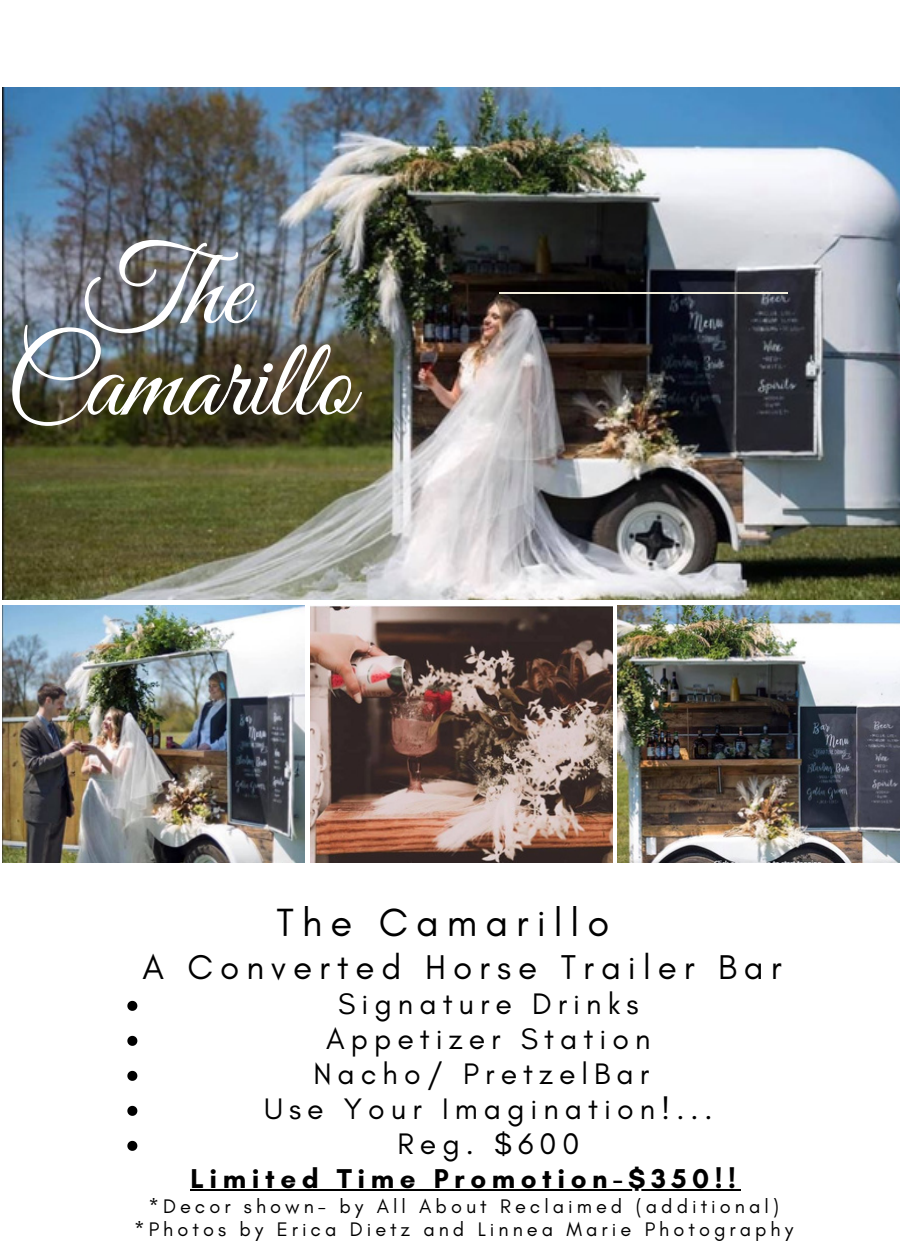
<style>
.page{position:relative;width:900px;height:1260px;background:#fff}
.page>*{position:absolute;margin:0;border:0;box-sizing:border-box;transform-origin:0 0}
.t1{font:112px/91.8px "Great Vibes";color:#fff;text-align:center}
.t2{font:40px "Glacial Indifference";letter-spacing:.2em;color:#000}
.t3{font:35px "Glacial Indifference";letter-spacing:.2em;color:#000}
.t4{font:30.25px/35px "Glacial Indifference";letter-spacing:.2em;color:#000;text-align:center}
.t5{font:700 27.75px "Glacial Indifference";letter-spacing:.2em;color:#000}
.t6{font:20px/23.2px "Glacial Indifference";letter-spacing:.2em;color:#000;text-align:center}
</style>
<div class="page">
<img style="left:3px;top:88px;width:897px;height:512px">
<img style="left:3px;top:605px;width:302px;height:257px">
<img style="left:310px;top:605px;width:302px;height:257px">
<img style="left:618px;top:605px;width:282px;height:257px">
<hr style="left:500px;top:292px;width:288px;height:2px;background:#f2eddb">
<svg style="left:127px;top:1001px;width:10px;height:10px"></svg>
<svg style="left:127px;top:1036px;width:10px;height:10px"></svg>
<svg style="left:127px;top:1071px;width:10px;height:10px"></svg>
<svg style="left:127px;top:1106px;width:10px;height:10px"></svg>
<svg style="left:127px;top:1141px;width:10px;height:10px"></svg>
<hr style="left:191px;top:1189px;width:550px;height:2px;background:#000">
<h1 class="t1" style="left:6px;top:252px;width:350px">The<br>Camarillo</h1>
<h2 class="t2" style="left:276px;top:898px;width:335px">The Camarillo</h2>
<h3 class="t3" style="left:143px;top:946px;width:641px">A Converted Horse Trailer Bar</h3>
<h3 class="t4" style="left:264px;top:986px;width:450px">Signature Drinks<br>Appetizer Station<br>Nacho/ PretzelBar<br>Use Your Imagination!...<br>Reg. $600</h3>
<h3 class="t5" style="left:191px;top:1161px;width:547px">Limited Time Promotion-$350!!</h3>
<p class="t6" style="left:134px;top:1194px;width:661px">*Decor shown- by All About Reclaimed (additional) *Photos by Erica Dietz and Linnea Marie Photography</p>
</div>
